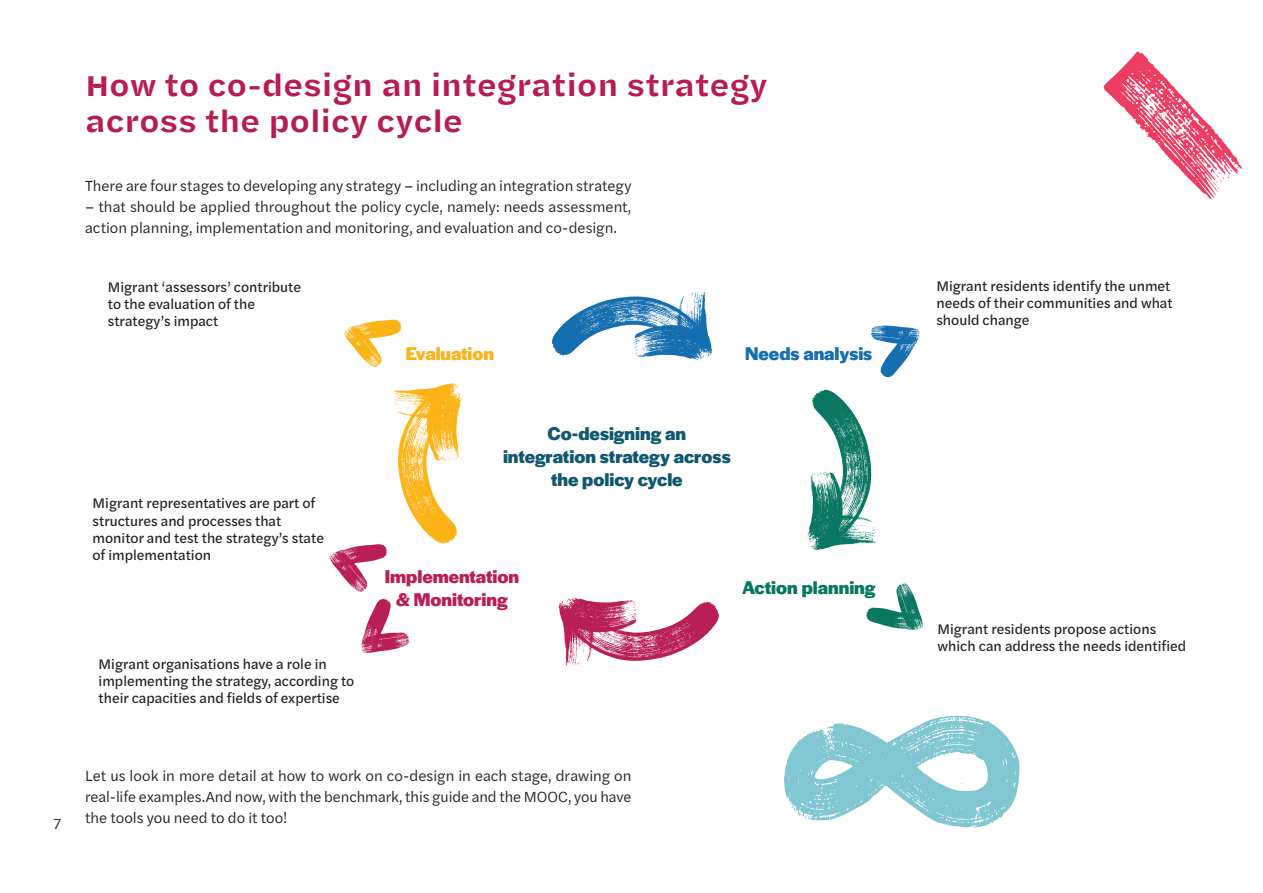
<style>
.page{position:relative;width:1263px;height:893px;background:#fff}
.page>*{position:absolute;margin:0;border:0;box-sizing:border-box;transform-origin:0 0}
.Subtitle{font:600 30px/36px "Halyard Micro";letter-spacing:-.01em;color:#b71d55}
.t1{font:700 19.05px/22.8px "Halyard Display";color:#10586e;text-align:center}
.t2{font:700 19.05px/22.8px "Halyard Display";color:#b91e56;text-align:center}
.t3{font:700 19.05px "Halyard Display";color:#0a7861}
.t4{font:700 19.05px "Halyard Display";color:#146eb0}
.t5{font:700 19.05px "Halyard Display";color:#fbb316}
.body{font:15px/21px "Halyard Text";color:#231f20}
.t6{font:14.25px/17.1px "Halyard Text";color:#231f20}
</style>
<div class="page">
<svg style="left:784px;top:715px;width:236px;height:113px"></svg>
<svg style="left:1103px;top:51px;width:139px;height:149px"></svg>
<svg style="left:552px;top:291px;width:160px;height:70px"></svg>
<svg style="left:806px;top:390px;width:72px;height:160px"></svg>
<svg style="left:558px;top:596px;width:161px;height:70px"></svg>
<svg style="left:361px;top:599px;width:49px;height:54px"></svg>
<svg style="left:329px;top:383px;width:134px;height:209px"></svg>
<svg style="left:344px;top:320px;width:57px;height:48px"></svg>
<svg style="left:871px;top:326px;width:49px;height:51px"></svg>
<svg style="left:866px;top:583px;width:57px;height:47px"></svg>
<p class="Subtitle" style="left:85px;top:66px;width:684px">How to co-design an integration strategy across the policy cycle</p>
<p class="body" style="left:85px;top:174px;width:548px">There are four stages to developing any strategy – including an integration strategy</p>
<p class="body" style="left:85px;top:195px;width:548px">– that should be applied throughout the policy cycle, namely: needs assessment, action planning, implementation and monitoring, and evaluation and co-design.</p>
<p class="t6" style="left:108px;top:278px;width:195px">Migrant ‘assessors’ contribute to the evaluation of the strategy’s impact</p>
<p class="t6" style="left:936px;top:277px;width:238px">Migrant residents identify the unmet needs of their communities and what should change</p>
<p class="t5" style="left:406px;top:340px;width:90px">Evaluation</p>
<p class="t4" style="left:745px;top:340px;width:129px">Needs analysis</p>
<p class="t6" style="left:93px;top:494px;width:233px">Migrant representatives are part of structures and processes that monitor and test the strategy’s state of implementation</p>
<p class="t6" style="left:99px;top:655px;width:257px">Migrant organisations have a role in implementing the strategy, according to their capacities and fields of expertise</p>
<p class="t1" style="left:503px;top:421px;width:229px">Co-designing an integration strategy across the policy cycle</p>
<p class="t2" style="left:385px;top:564px;width:136px">Implementation &amp; Monitoring</p>
<p class="t3" style="left:742px;top:574px;width:135px">Action planning</p>
<p class="t6" style="left:937px;top:619px;width:250px">Migrant residents propose actions which can address the needs identified</p>
<p class="body" style="left:53px;top:813px;width:9px">7</p>
<p class="body" style="left:85px;top:765px;width:548px;text-align:justify">Let us look in more detail at how to work on co-design in each stage, drawing on real-life examples.And now, with the benchmark, this guide and the MOOC, you have the tools you need to do it too!</p>
</div>
